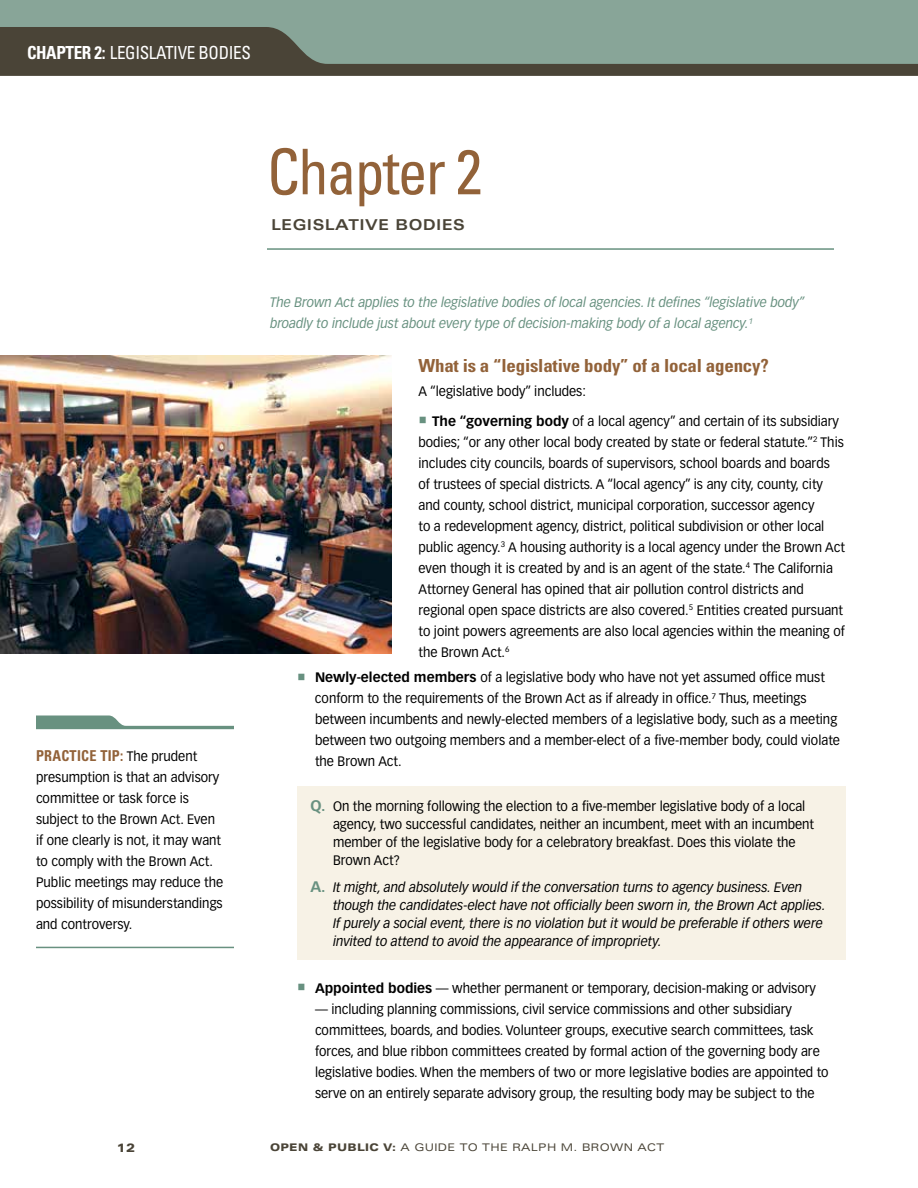
<style>
.page{position:relative;width:918px;height:1188px;background:#fff}
.page>*{position:absolute;margin:0;border:0;box-sizing:border-box;transform-origin:0 0}
.t1{font:condensed 63px "Univers";letter-spacing:-.03em;color:#926239;scale:.95 1}
.t2{font:700 condensed 18px "Univers";letter-spacing:-.01em;color:#926239;scale:1.05 1}
.t3{font:condensed 18px "Univers";letter-spacing:-.02em;color:#fff;scale:.95 1}
.t4{font:700 condensed 15px "Univers";letter-spacing:.02em;color:#926239;scale:.95 1}
.t5{font:700 expanded 15px "Univers";letter-spacing:.04em;color:#4a4437;scale:.95 1}
.t6{font:13.5px/21px "Vectora LT";color:#000;scale:.95 1}
.t7{font:italic 13.5px/18px "Vectora LT";color:#000;scale:.95 1}
.t8{font:italic 13.5px/21px "Vectora LT";color:#689180;scale:.95 1}
.t9{font:900 expanded 12px "Univers";color:#4a4437}
.t10{font:expanded 10.5px "Univers";letter-spacing:.03em;color:#4a4437}
.s1{font-weight:700}
.s2{font-family:"Vectora LT";font-weight:400;font-stretch:normal;font-size:13.5px;color:#000}
.s3{font-weight:700;font-size:15px;color:#689180}
.s4{font-weight:700;font-style:normal;font-size:15px;color:#689180}
.s5{font-weight:900}
</style>
<div class="page">
<div style="left:0;top:0;width:918px;height:69px;background:#88a598"></div>
<svg style="left:0;top:27px;width:918px;height:49px"></svg>
<div style="left:297px;top:786px;width:549px;height:174px;background:#f7f2e6"></div>
<hr style="left:267px;top:248px;width:567px;height:2px;background:#689180">
<img style="left:0;top:355px;width:392px;height:298px">
<hr style="left:36px;top:947px;width:198px;height:1px;background:#689180">
<svg style="left:36px;top:716px;width:198px;height:13px"></svg>
<h2 class="t3" style="left:27px;top:42px;width:237px"><span class="s1">CHAPTER 2:</span> LEGISLATIVE BODIES</h2>
<p class="t4" style="left:36px;top:746px;width:171px">PRACTICE TIP: <span class="s2">The prudent</span></p>
<p class="t6" style="left:36px;top:767px;width:199px">presumption is that an advisory committee or task force is subject to the Brown Act. Even if one clearly is not, it may want to comply with the Brown Act.<br>Public meetings may reduce the possibility of misunderstandings and controversy.</p>
<h1 class="t1" style="left:267px;top:132px;width:228px">Chapter 2</h1>
<p class="t5" style="left:272px;top:216px;width:205px">LEGISLATIVE BODIES</p>
<p class="t8" style="left:270px;top:292px;width:564px">The Brown Act applies to the legislative bodies of local agencies. It defines “legislative body” broadly to include just about every type of decision-making body of a local agency.<sup>1</sup></p>
<h2 class="t2" style="left:418px;top:354px;width:335px">What is a “legislative body” of a local agency?</h2>
<p class="t6" style="left:418px;top:380px;width:178px">A “legislative body” includes:</p>
<p class="t6" style="left:418px;top:410px;width:450px;text-indent:14px"><span class="s1">The “governing body</span> of a local agency” and certain of its subsidiary bodies; “or any other local body created by state or federal statute.”<sup>2</sup> This includes city councils, boards of supervisors, school boards and boards<br>of trustees of special districts. A “local agency” is any city, county, city and county, school district, municipal corporation, successor agency<br>to a redevelopment agency, district, political subdivision or other local public agency.<sup>3</sup> A housing authority is a local agency under the Brown Act even though it is created by and is an agent of the state.<sup>4</sup> The California Attorney General has opined that air pollution control districts and regional open space districts are also covered.<sup>5</sup> Entities created pursuant to joint powers agreements are also local agencies within the meaning of the Brown Act.<sup>6</sup></p>
<p class="t6" style="left:315px;top:667px;width:554px"><span class="s1">Newly-elected members</span> of a legislative body who have not yet assumed office must conform to the requirements of the Brown Act as if already in office.<sup>7</sup> Thus, meetings between incumbents and newly-elected members of a legislative body, such as a meeting between two outgoing members and a member-elect of a five-member body, could violate the Brown Act.</p>
<p class="t6" style="left:333px;top:797px;width:508px;line-height:18px;text-indent:-22px"><span class="s3">Q.</span> On the morning following the election to a five-member legislative body of a local agency, two successful candidates, neither an incumbent, meet with an incumbent member of the legislative body for a celebratory breakfast. Does this violate the Brown Act?</p>
<p class="t7" style="left:333px;top:878px;width:520px;text-indent:-22px"><span class="s4">A.</span> It might, and absolutely would if the conversation turns to agency business. Even though the candidates-elect have not officially been sworn in, the Brown Act applies.<br>If purely a social event, there is no violation but it would be preferable if others were invited to attend to avoid the appearance of impropriety.</p>
<p class="t6" style="left:315px;top:977px;width:529px"><span class="s1">Appointed bodies</span> — whether permanent or temporary, decision-making or advisory</p>
<p class="t6" style="left:315px;top:998px;width:542px">— including planning commissions, civil service commissions and other subsidiary committees, boards, and bodies. Volunteer groups, executive search committees, task forces, and blue ribbon committees created by formal action of the governing body are legislative bodies. When the members of two or more legislative bodies are appointed to serve on an entirely separate advisory group, the resulting body may be subject to the</p>
<p class="t9" style="left:117px;top:1141px;width:20px">12</p>
<p class="t10" style="left:270px;top:1141px;width:396px"><span class="s5">OPEN &amp; PUBLIC V:</span> A GUIDE TO THE RALPH M. BROWN ACT</p>
</div>
